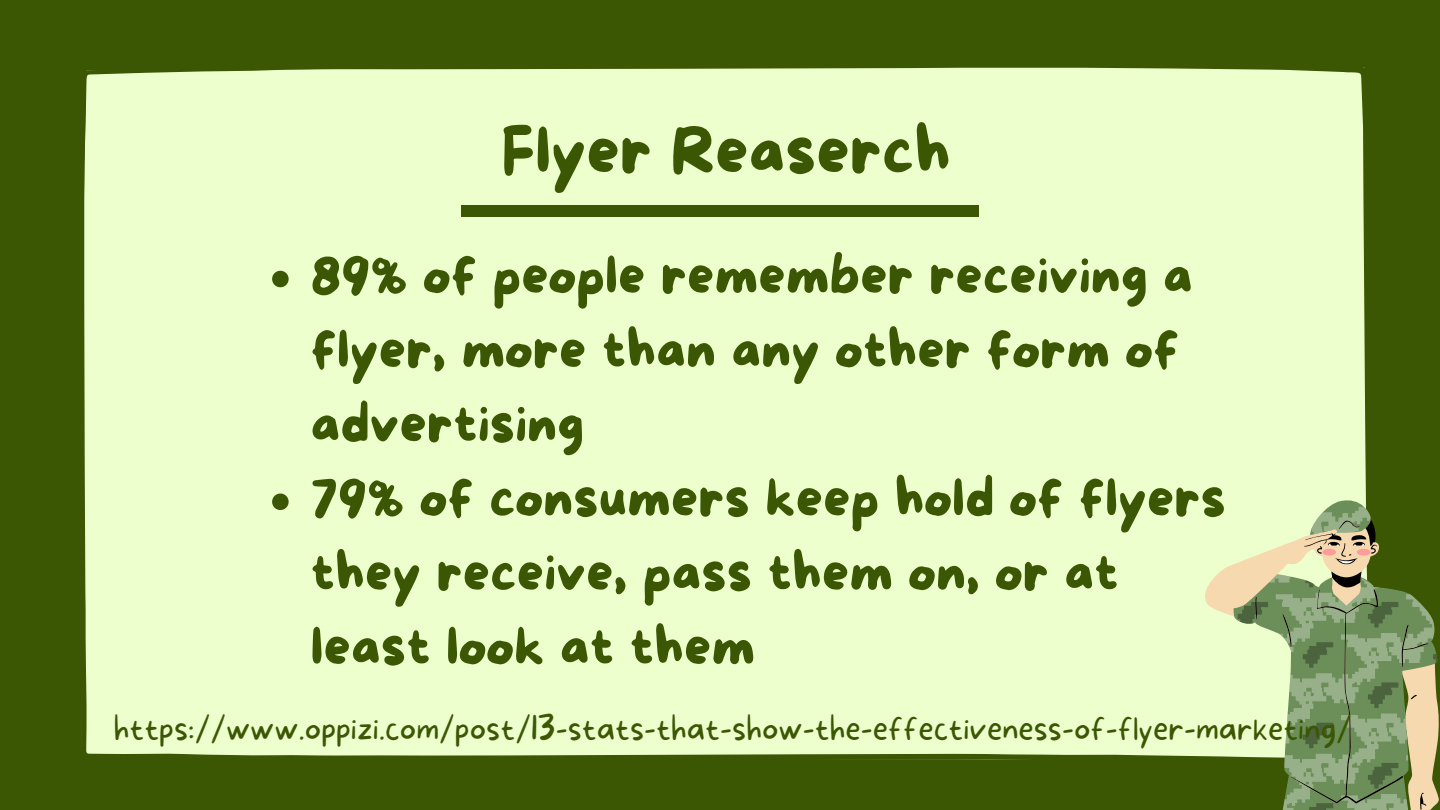
<style>
.page{position:relative;width:1440px;height:810px;background:#3b5704}
.page>*{position:absolute;margin:0;border:0;box-sizing:border-box;transform-origin:0 0}
.t1{font:65.5px "More Sugar";color:#3b5704}
.t2{font:53.5px/74.2px "More Sugar";color:#3b5704}
.t3{font:100 33.7px "More Sugar";color:#3b5704}
</style>
<div class="page">
<div style="left:84px;top:67px;width:1282px;height:693px;background:#edffcc"></div>
<div style="left:461px;top:205px;width:518px;height:11px;background:#3b5704"></div>
<svg style="left:1205px;top:501px;width:234px;height:301px;background:#d3e0aa"></svg>
<svg style="left:1234px;top:497px;width:204px;height:305px;fill:#edffcc"></svg>
<svg style="left:1269px;top:507px;width:167px;height:73px"></svg>
<svg style="left:1238px;top:580px;width:200px;height:230px"></svg>
<svg style="left:1255px;top:518px;width:174px;height:292px;background:#8da170"></svg>
<svg style="left:1322px;top:542px;width:49px;height:23px"></svg>
<svg style="left:272px;top:271px;width:17px;height:16px"></svg>
<svg style="left:272px;top:494px;width:17px;height:16px"></svg>
<h1 class="t1" style="left:501px;top:115px;width:451px">Flyer Reaserch</h1>
<p class="t2" style="left:311px;top:241px;width:884px">89% of people remember receiving a flyer, more than any other form of advertising</p>
<p class="t2" style="left:311px;top:464px;width:917px">79% of consumers keep hold of flyers they receive, pass them on, or at least look at them</p>
<p class="t3" style="left:114px;top:707px;width:1240px">https://www.oppizi.com/post/13-stats-that-show-the-effectiveness-of-flyer-marketing/</p>
</div>
